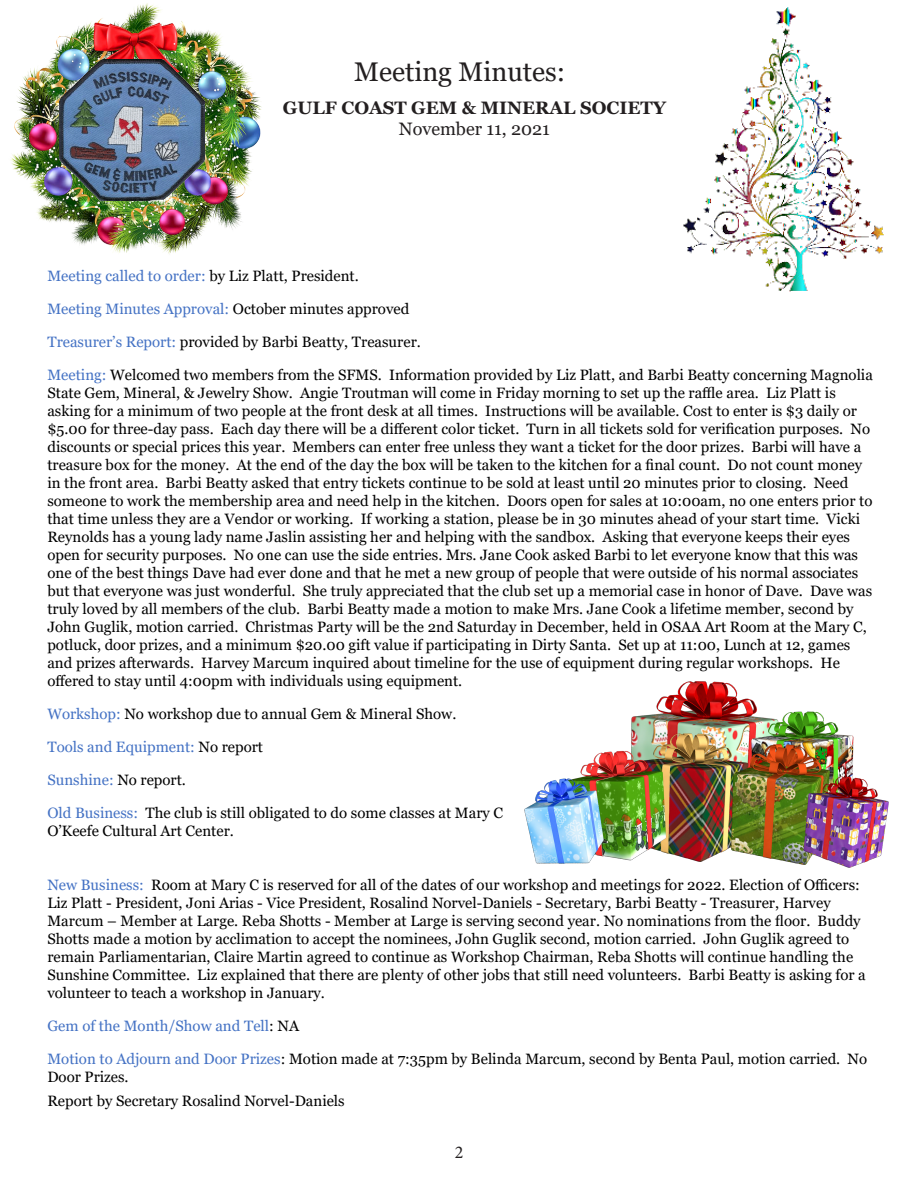
<style>
.page{position:relative;width:918px;height:1188px;background:#fff}
.page>*{position:absolute;margin:0;border:0;box-sizing:border-box;transform-origin:0 0}
.t1{font:27px "Georgia";color:#231f20}
.t2{font:700 18px "Georgia";color:#231f20}
.t3{font:18px "Georgia";color:#231f20}
.t4{font:18px "Minion Pro";color:#231f20}
.paragraph{font:15px/18px "Georgia";color:#000}
.paragraph-2{font:15px "Georgia";color:#4472c4}
.s1{color:#000}
.s2{color:#4472c4}
</style>
<div class="page">
<img style="left:10px;top:3px;width:252px;height:251px">
<img style="left:59px;top:59px;width:145px;height:142px">
<img style="left:683px;top:7px;width:201px;height:285px">
<img style="left:524px;top:681px;width:365px;height:186px">
<p class="t1" style="left:354px;top:55px;width:213px">Meeting Minutes:</p>
<p class="t2" style="left:283px;top:96px;width:385px">GULF COAST GEM &amp; MINERAL SOCIETY</p>
<p class="t3" style="left:399px;top:118px;width:153px">November 11, 2021</p>
<p class="paragraph-2" style="left:47px;top:267px;width:313px">Meeting called to order: <span class="s1">by Liz Platt, President.</span></p>
<p class="paragraph-2" style="left:47px;top:300px;width:363px">Meeting Minutes Approval: <span class="s1">October minutes approved</span></p>
<p class="paragraph" style="left:47px;top:333px;width:375px"><span class="s2">Treasurer’s Report:</span> provided by Barbi Beatty, Treasurer.</p>
<p class="paragraph" style="left:47px;top:366px;width:827px"><span class="s2">Meeting:</span> Welcomed two members from the SFMS. Information provided by Liz Platt, and Barbi Beatty concerning Magnolia State Gem, Mineral, &amp; Jewelry Show. Angie Troutman will come in Friday morning to set up the raffle area. Liz Platt is asking for a minimum of two people at the front desk at all times. Instructions will be available. Cost to enter is $3 daily or $5.00 for three-day pass. Each day there will be a different color ticket. Turn in all tickets sold for verification purposes. No discounts or special prices this year. Members can enter free unless they want a ticket for the door prizes. Barbi will have a treasure box for the money. At the end of the day the box will be taken to the kitchen for a final count. Do not count money in the front area. Barbi Beatty asked that entry tickets continue to be sold at least until 20 minutes prior to closing. Need someone to work the membership area and need help in the kitchen. Doors open for sales at 10:00am, no one enters prior to that time unless they are a Vendor or working. If working a station, please be in 30 minutes ahead of your start time. Vicki Reynolds has a young lady name Jaslin assisting her and helping with the sandbox. Asking that everyone keeps their eyes open for security purposes. No one can use the side entries. Mrs. Jane Cook asked Barbi to let everyone know that this was one of the best things Dave had ever done and that he met a new group of people that were outside of his normal associates but that everyone was just wonderful. She truly appreciated that the club set up a memorial case in honor of Dave. Dave was truly loved by all members of the club. Barbi Beatty made a motion to make Mrs. Jane Cook a lifetime member, second by John Guglik, motion carried. Christmas Party will be the 2nd Saturday in December, held in OSAA Art Room at the Mary C, potluck, door prizes, and a minimum $20.00 gift value if participating in Dirty Santa. Set up at 11:00, Lunch at 12, games and prizes afterwards. Harvey Marcum inquired about timeline for the use of equipment during regular workshops. He offered to stay until 4:00pm with individuals using equipment.</p>
<p class="paragraph" style="left:47px;top:705px;width:411px"><span class="s2">Workshop:</span> No workshop due to annual Gem &amp; Mineral Show.</p>
<p class="paragraph-2" style="left:47px;top:738px;width:217px">Tools and Equipment: <span class="s1">No report</span></p>
<p class="paragraph-2" style="left:47px;top:771px;width:140px">Sunshine: <span class="s1">No report.</span></p>
<p class="paragraph" style="left:47px;top:804px;width:457px"><span class="s2">Old Business:</span> The club is still obligated to do some classes at Mary C<br>O’Keefe Cultural Art Center.</p>
<p class="paragraph" style="left:47px;top:876px;width:820px"><span class="s2">New Business:</span> Room at Mary C is reserved for all of the dates of our workshop and meetings for 2022. Election of Officers:<br>Liz Platt - President, Joni Arias - Vice President, Rosalind Norvel-Daniels - Secretary, Barbi Beatty - Treasurer, Harvey Marcum – Member at Large. Reba Shotts - Member at Large is serving second year. No nominations from the floor. Buddy Shotts made a motion by acclimation to accept the nominees, John Guglik second, motion carried. John Guglik agreed to remain Parliamentarian, Claire Martin agreed to continue as Workshop Chairman, Reba Shotts will continue handling the Sunshine Committee. Liz explained that there are plenty of other jobs that still need volunteers. Barbi Beatty is asking for a volunteer to teach a workshop in January.</p>
<p class="paragraph-2" style="left:47px;top:1016px;width:253px">Gem of the Month/Show and Tell<span class="s1">: NA</span></p>
<p class="paragraph" style="left:47px;top:1050px;width:821px"><span class="s2">Motion to Adjourn and Door Prizes</span>: Motion made at 7:35pm by Belinda Marcum, second by Benta Paul, motion carried. No<br>Door Prizes.</p>
<p class="paragraph" style="left:47px;top:1093px;width:299px">Report by Secretary Rosalind Norvel-Daniels</p>
<p class="t4" style="left:455px;top:1140px;width:10px">2</p>
</div>
